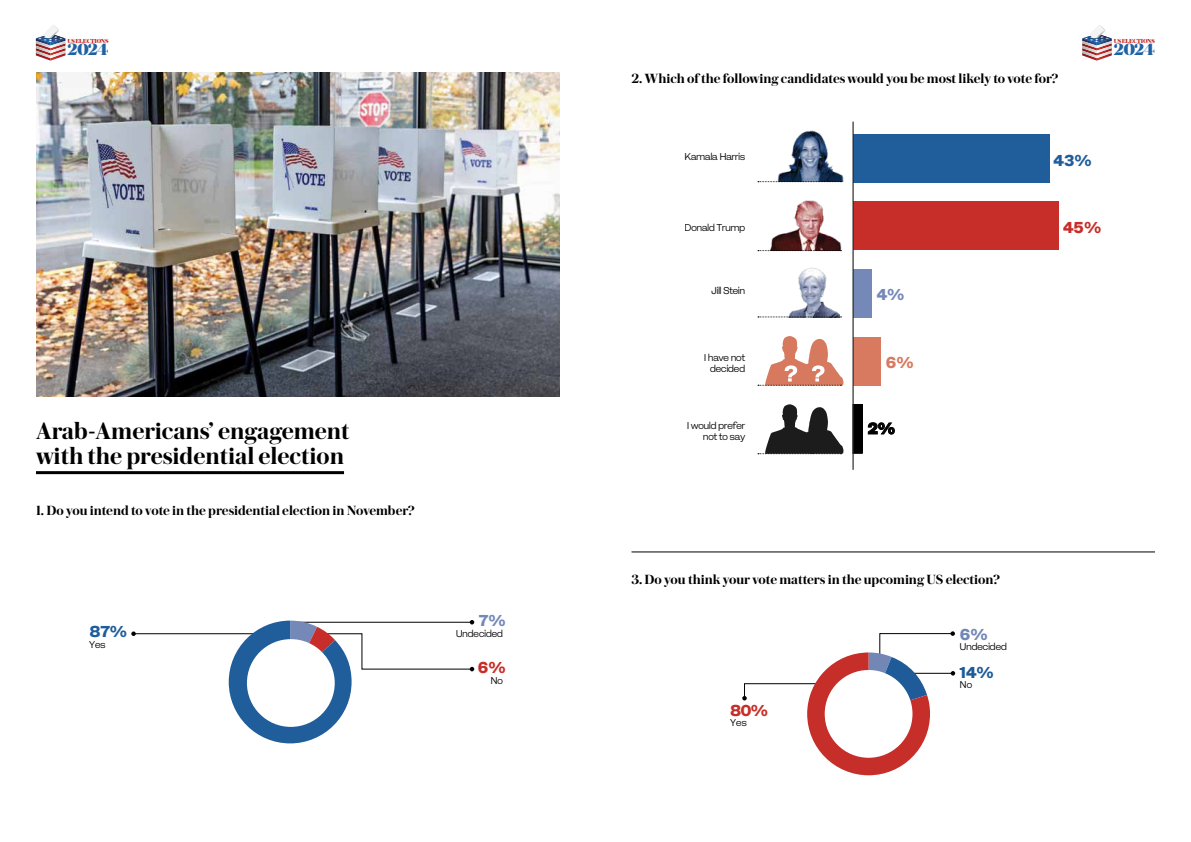
<style>
.page{position:relative;width:1191px;height:842px;background:#fff}
.page>*{position:absolute;margin:0;border:0;box-sizing:border-box;transform-origin:0 0}
.t1{font:600 25px/25px "Austin News Headline";color:#000}
.t2{font:800 17.2px "Austin News Headline";letter-spacing:-.02em;color:#1f62a3}
.t3{font:800 16px "Isento";color:#1f5d9b}
.t4{font:800 16px "Isento";color:#c72e29}
.t5{font:800 16px "Isento";color:#7589b9}
.t6{font:800 16px "Isento";color:#c62e29}
.t7{font:800 16px "Isento";color:#1e5b98}
.t8{font:800 16px "Isento";color:#7287b6}
.t9{font:800 16px "Isento";color:#d77a60}
.t10{font:800 16px "Isento";color:#000}
.t11{font:600 14px "Austin News Headline";color:#000}
.t12{font:800 13px "Isento";letter-spacing:-.045em;color:#020202}
.t13{font:10px/11px "Isento";letter-spacing:-.06em;color:#010101;text-align:right}
.t14{font:10px "Isento";letter-spacing:-.06em;color:#000}
.t15{font:800 6.1px "Austin News Headline";letter-spacing:-.045em;color:#c62d28}
</style>
<div class="page">
<svg style="left:36px;top:25px;width:29px;height:36px"></svg>
<svg style="left:1082px;top:25px;width:29px;height:36px"></svg>
<img style="left:36px;top:72px;width:523px;height:324px">
<hr style="left:36px;top:471px;width:308px;height:3px;background:#000">
<hr style="left:631px;top:552px;width:524px;height:1px;background:#000">
<hr style="left:133px;top:633px;width:127px;height:1px;background:#010101">
<svg style="left:131px;top:631px;width:5px;height:5px"></svg>
<svg style="left:229px;top:620px;width:245px;height:123px"></svg>
<div style="left:247px;top:639px;width:88px;height:88px;background:#fff;border-radius:50%"></div>
<svg style="left:742px;top:631px;width:213px;height:144px"></svg>
<div style="left:824px;top:670px;width:88px;height:88px;background:#fff;border-radius:50%"></div>
<svg style="left:868px;top:422px;width:27px;height:13px"></svg>
<div style="left:853px;top:134px;width:196px;height:49px;background:#1f5d9b"></div>
<div style="left:853px;top:201px;width:205px;height:49px;background:#c72e29"></div>
<div style="left:853px;top:269px;width:18px;height:49px;background:#7589b9"></div>
<div style="left:853px;top:337px;width:27px;height:49px;background:#d77a60"></div>
<div style="left:853px;top:405px;width:9px;height:48px;background:#000"></div>
<div style="left:853px;top:404px;width:9px;height:50px;border:1px solid #000"></div>
<hr style="left:852px;top:122px;width:1px;height:348px;background:#010101">
<img style="left:777px;top:130px;width:67px;height:51px">
<img style="left:770px;top:200px;width:72px;height:51px">
<img style="left:784px;top:267px;width:55px;height:50px">
<svg style="left:758px;top:181px;width:83px;height:1px"></svg>
<svg style="left:758px;top:250px;width:83px;height:1px"></svg>
<svg style="left:758px;top:317px;width:83px;height:1px"></svg>
<svg style="left:758px;top:336px;width:85px;height:50px"></svg>
<svg style="left:758px;top:404px;width:85px;height:50px"></svg>
<p class="t15" style="left:67px;top:36px;width:43px">US ELECTIONS</p>
<p class="t2" style="left:67px;top:37px;width:43px">2024</p>
<p class="t15" style="left:1113px;top:36px;width:43px">US ELECTIONS</p>
<p class="t2" style="left:1113px;top:37px;width:43px">2024</p>
<p class="t11" style="left:631px;top:69px;width:428px">2. Which of the following candidates would you be most likely to vote for?</p>
<p class="t13" style="left:684px;top:151px;width:62px">Kamala Harris</p>
<p class="t3" style="left:1053px;top:151px;width:40px">43%</p>
<p class="t13" style="left:684px;top:222px;width:63px">Donald Trump</p>
<p class="t4" style="left:1062px;top:217px;width:40px">45%</p>
<p class="t13" style="left:711px;top:285px;width:36px">Jill Stein</p>
<p class="t5" style="left:876px;top:284px;width:30px">4%</p>
<p class="t13" style="left:704px;top:352px;width:43px;text-align:center">I have not decided</p>
<p class="t9" style="left:885px;top:352px;width:30px">6%</p>
<h1 class="t1" style="left:36px;top:418px;width:315px">Arab-Americans’ engagement with the presidential election</h1>
<p class="t13" style="left:687px;top:420px;width:60px">I would prefer not to say</p>
<p class="t10" style="left:867px;top:418px;width:29px">2%</p>
<p class="t11" style="left:36px;top:501px;width:380px">1. Do you intend to vote in the presidential election in November?</p>
<p class="t12" style="left:661px;top:565px;width:215px">IN THE UPCOMING US ELECTION?</p>
<p class="t11" style="left:631px;top:570px;width:370px">3. Do you think your vote matters in the upcoming US election?</p>
<p class="t3" style="left:89px;top:621px;width:40px">87%</p>
<p class="t13" style="left:89px;top:639px;width:19px">Yes</p>
<p class="t5" style="left:479px;top:610px;width:29px">7%</p>
<p class="t14" style="left:456px;top:628px;width:49px">Undecided</p>
<p class="t4" style="left:477px;top:657px;width:30px">6%</p>
<p class="t13" style="left:490px;top:675px;width:14px">No</p>
<p class="t8" style="left:959px;top:624px;width:30px">6%</p>
<p class="t13" style="left:959px;top:641px;width:49px">Undecided</p>
<p class="t7" style="left:959px;top:662px;width:36px">14%</p>
<p class="t13" style="left:959px;top:679px;width:14px">No</p>
<p class="t6" style="left:730px;top:700px;width:40px">80%</p>
<p class="t13" style="left:730px;top:717px;width:19px">Yes</p>
</div>
